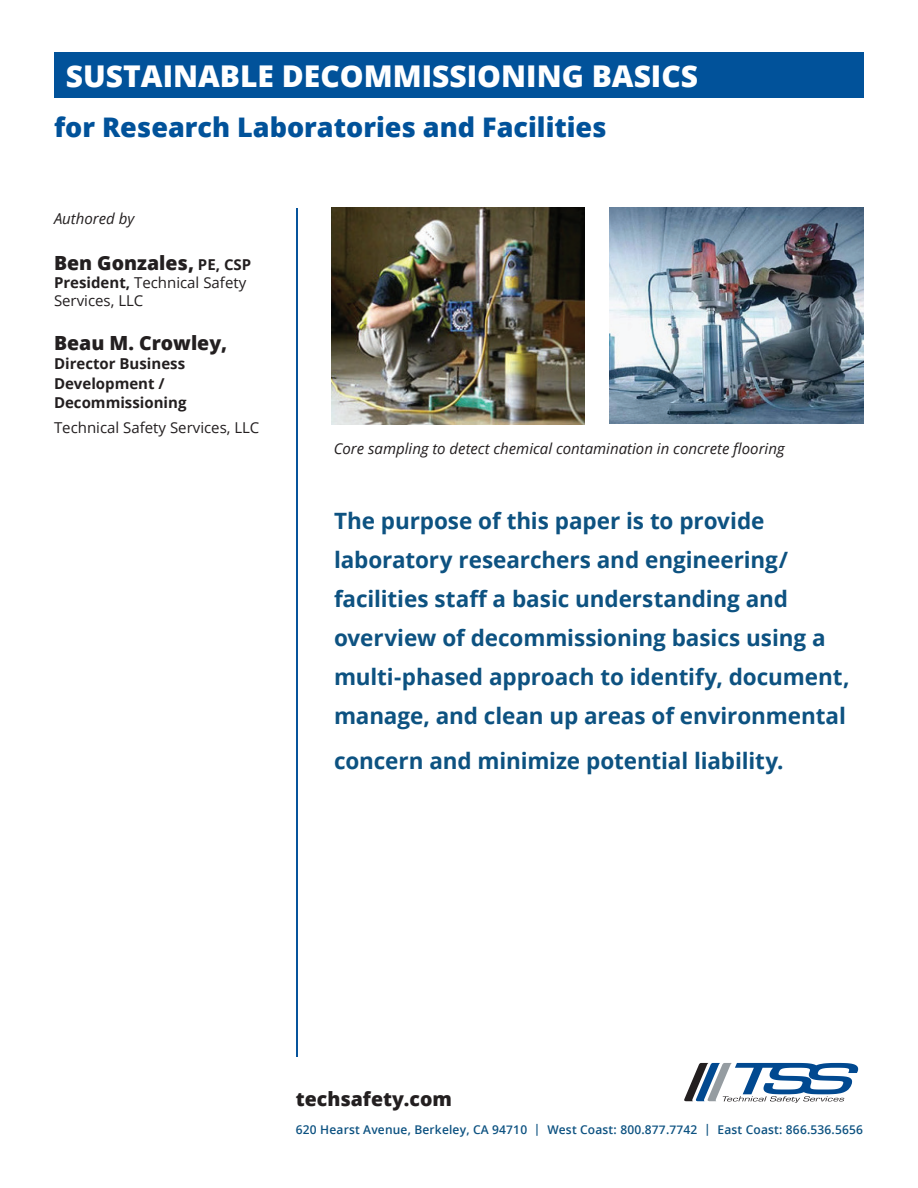
<style>
.page{position:relative;width:918px;height:1188px;background:#fff}
.page>*{position:absolute;margin:0;border:0;box-sizing:border-box;transform-origin:0 0}
.t1{font:800 30px "Open Sans";color:#fff}
.t2{font:800 27px "Open Sans";color:#01529a}
.t3{font:700 22.5px/39px "Open Sans";letter-spacing:-.005em;color:#0d5281}
.t4{font:800 19.5px "Open Sans";color:#231f20}
.t5{font:italic 15px "Open Sans";color:#231f20}
.t6{font:15px/18px "Open Sans";color:#231f20}
.t7{font:700 15px/19.5px "Open Sans";color:#231f20}
.t8{font:600 12px "Open Sans";letter-spacing:.015em;color:#0d5281}
.s1{font-weight:700;font-size:15px}
.s2{font-weight:700}
</style>
<div class="page">
<img style="left:332px;top:208px;width:253px;height:217px">
<div style="left:54px;top:52px;width:810px;height:46px;background:#01529a"></div>
<hr style="left:296px;top:208px;width:1px;height:849px;background:#07549c">
<img style="left:609px;top:208px;width:255px;height:216px">
<svg style="left:684px;top:1063px;width:174px;height:40px"></svg>
<h1 class="t1" style="left:66px;top:53px;width:634px">SUSTAINABLE DECOMMISSIONING BASICS</h1>
<p class="t2" style="left:54px;top:107px;width:554px">for Research Laboratories and Facilities</p>
<p class="t5" style="left:54px;top:208px;width:82px">Authored by</p>
<p class="t4" style="left:54px;top:249px;width:199px">Ben Gonzales, <span class="s1">PE, CSP</span></p>
<p class="t6" style="left:54px;top:273px;width:194px"><span class="s2">President,</span> Technical Safety<br>Services, LLC</p>
<p class="t4" style="left:54px;top:328px;width:175px">Beau M. Crowley,</p>
<p class="t7" style="left:54px;top:354px;width:134px">Director Business<br>Development /<br>Decommissioning</p>
<p class="t6" style="left:54px;top:418px;width:207px">Technical Safety Services, LLC</p>
<p class="t5" style="left:334px;top:438px;width:452px">Core sampling to detect chemical contamination in concrete flooring</p>
<p class="t3" style="left:334px;top:501px;width:517px">The purpose of this paper is to provide laboratory researchers and engineering/ facilities staff a basic understanding and overview of decommissioning basics using a multi-phased approach to identify, document, manage, and clean up areas of environmental</p>
<p class="t3" style="left:334px;top:741px;width:451px">concern and minimize potential liability.</p>
<p class="t4" style="left:296px;top:1084px;width:158px">techsafety.com</p>
<p class="t8" style="left:296px;top:1125px;width:569px">620 Hearst Avenue, Berkeley, CA 94710 | West Coast: 800.877.7742 | East Coast: 866.536.5656</p>
</div>
